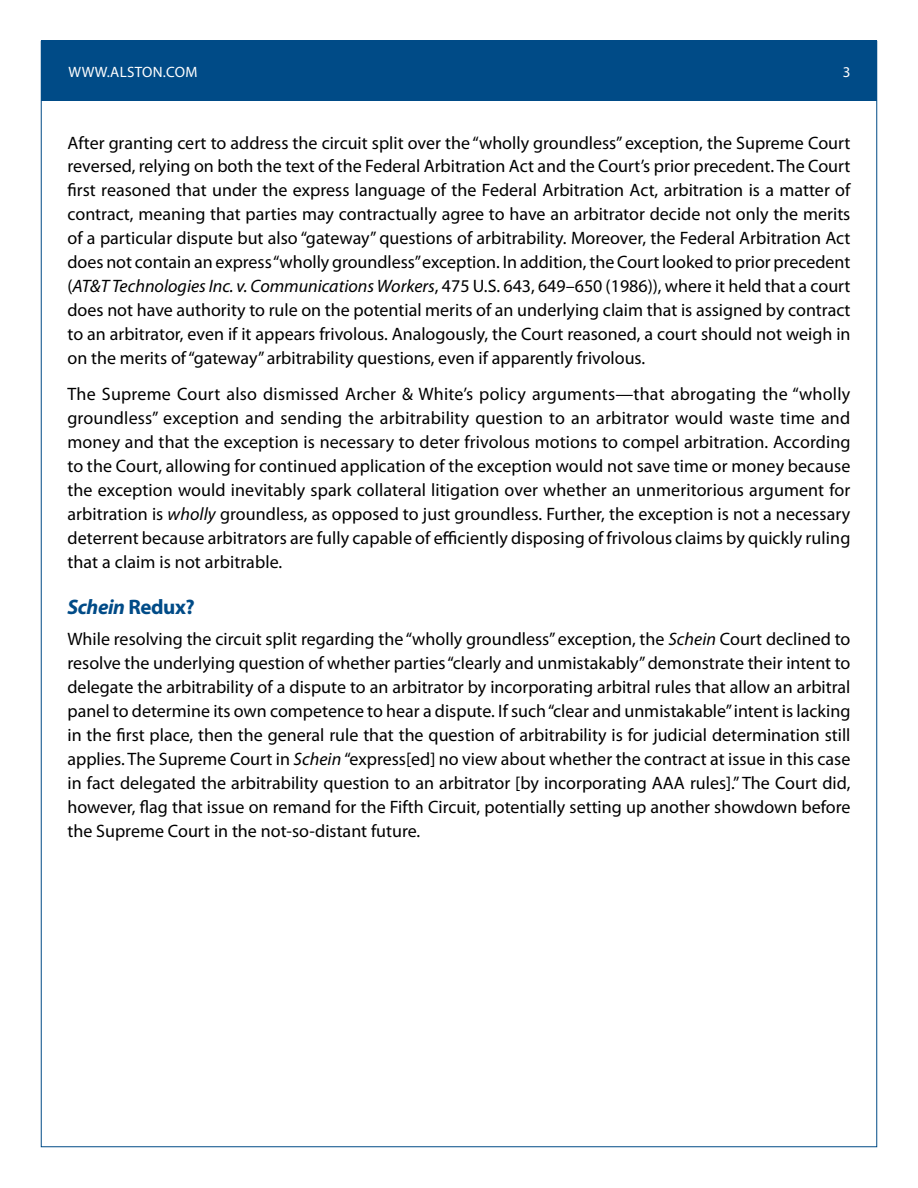
<style>
.page{position:relative;width:918px;height:1188px;background:#fff}
.page>*{position:absolute;margin:0;border:0;box-sizing:border-box;transform-origin:0 0}
.t1{font:italic 700 21px "Myriad Pro";letter-spacing:-.02em;color:#004b87}
.t2{font:18px/24px "Myriad Pro";color:#000;text-align:justify}
.t3{font:15px "Myriad Pro";letter-spacing:.02em;color:#fff}
.s1{font-style:italic}
.s2{font-style:normal}
</style>
<div class="page">
<div style="left:41px;top:40px;width:835px;height:61px;background:#004b87"></div>
<p class="t3" style="left:68px;top:62px;width:130px">WWW.ALSTON.COM</p>
<p class="t3" style="left:843px;top:62px;width:9px">3</p>
<p class="t2" style="left:68px;top:130px;width:785px">After granting cert to address the circuit split over the “wholly groundless” exception, the Supreme Court reversed, relying on both the text of the Federal Arbitration Act and the Court’s prior precedent. The Court first reasoned that under the express language of the Federal Arbitration Act, arbitration is a matter of contract, meaning that parties may contractually agree to have an arbitrator decide not only the merits of a particular dispute but also “gateway” questions of arbitrability. Moreover, the Federal Arbitration Act does not contain an express “wholly groundless” exception. In addition, the Court looked to prior precedent (<span class="s1">AT&amp;T Technologies Inc. v. Communications Workers</span>, 475 U.S. 643, 649–650 (1986)), where it held that a court does not have authority to rule on the potential merits of an underlying claim that is assigned by contract to an arbitrator, even if it appears frivolous. Analogously, the Court reasoned, a court should not weigh in on the merits of “gateway” arbitrability questions, even if apparently frivolous.</p>
<p class="t2" style="left:68px;top:382px;width:784px">The Supreme Court also dismissed Archer &amp; White’s policy arguments—that abrogating the “wholly groundless” exception and sending the arbitrability question to an arbitrator would waste time and money and that the exception is necessary to deter frivolous motions to compel arbitration. According to the Court, allowing for continued application of the exception would not save time or money because the exception would inevitably spark collateral litigation over whether an unmeritorious argument for arbitration is <span class="s1">wholly</span> groundless, as opposed to just groundless. Further, the exception is not a necessary deterrent because arbitrators are fully capable of efficiently disposing of frivolous claims by quickly ruling that a claim is not arbitrable.</p>
<p class="t1" style="left:68px;top:594px;width:129px">Schein <span class="s2">Redux?</span></p>
<p class="t2" style="left:68px;top:627px;width:785px">While resolving the circuit split regarding the “wholly groundless” exception, the <span class="s1">Schein</span> Court declined to resolve the underlying question of whether parties “clearly and unmistakably” demonstrate their intent to delegate the arbitrability of a dispute to an arbitrator by incorporating arbitral rules that allow an arbitral panel to determine its own competence to hear a dispute. If such “clear and unmistakable” intent is lacking in the first place, then the general rule that the question of arbitrability is for judicial determination still applies. The Supreme Court in <span class="s1">Schein</span> “express[ed] no view about whether the contract at issue in this case in fact delegated the arbitrability question to an arbitrator [by incorporating AAA rules].” The Court did, however, flag that issue on remand for the Fifth Circuit, potentially setting up another showdown before the Supreme Court in the not-so-distant future.</p>
</div>
